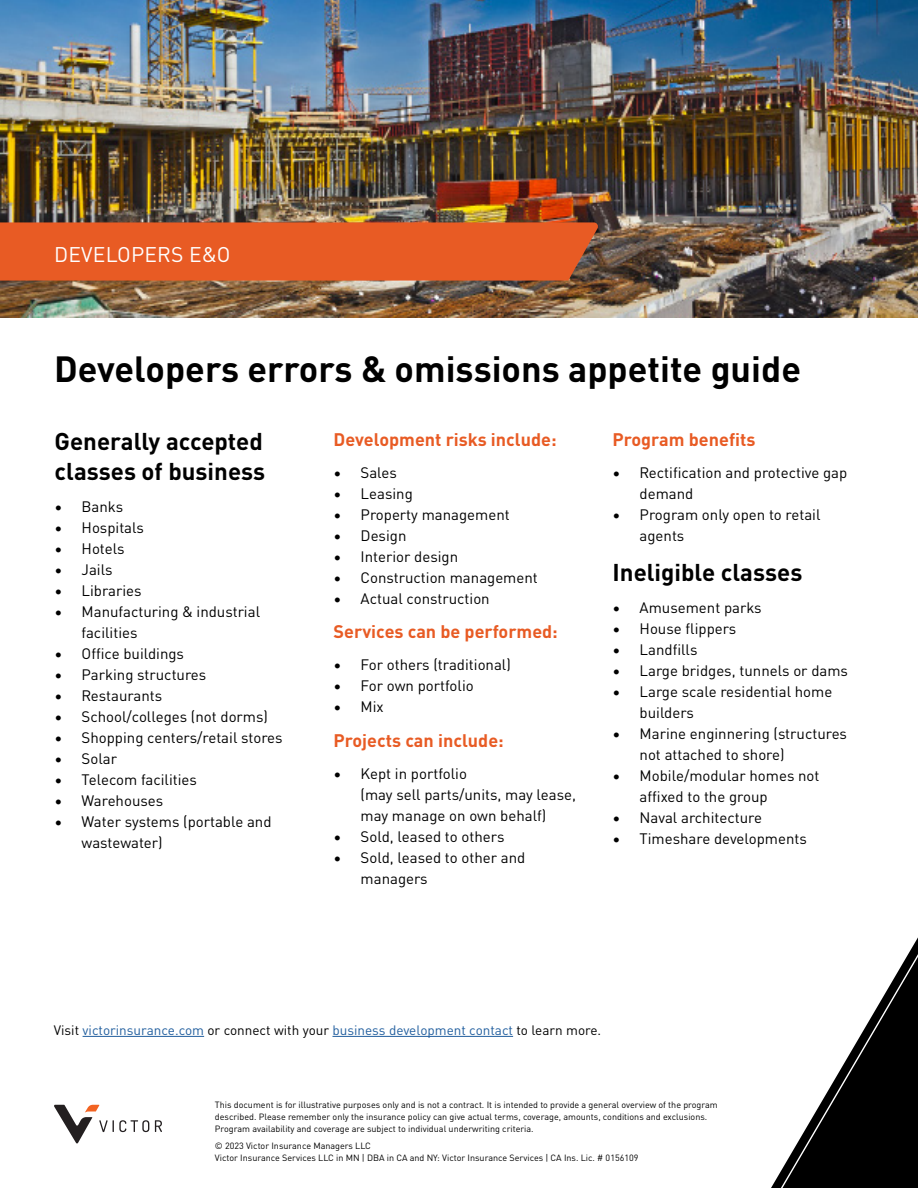
<style>
.page{position:relative;width:918px;height:1188px;background:#fff}
.page>*{position:absolute;margin:0;border:0;box-sizing:border-box;transform-origin:0 0}
.t1{font:700 36px "DINOT";color:#000}
.t2{font:700 24px/30px "DINOT";color:#000}
.t3{font:21px "DINOT";letter-spacing:.01em;color:#fff}
.t4{font:700 18px "DINOT";color:#e85b24}
.t5{font:15px/21px "DINOT";color:#000}
.t6{font:13.5px "DINOT";color:#215e9e}
.t7{font:9px/12px "DINOT";color:#000}
.s1{color:#000}
</style>
<div class="page">
<svg style="left:155px;top:1120px;width:7px;height:12px"></svg>
<svg style="left:54px;top:1105px;width:95px;height:38px"></svg>
<svg style="left:771px;top:937px;width:147px;height:251px"></svg>
<img style="left:0;top:0;width:918px;height:318px">
<div style="left:0;top:222px;width:599px;height:59px;background:#e85b24"></div>
<hr style="left:83px;top:1036px;width:121px;height:1px;background:#215e9e">
<hr style="left:332px;top:1036px;width:181px;height:1px;background:#215e9e">
<h3 class="t3" style="left:54px;top:238px;width:178px">DEVELOPERS E&amp;O</h3>
<h1 class="t1" style="left:54px;top:340px;width:749px">Developers errors &amp; omissions appetite guide</h1>
<h2 class="t2" style="left:55px;top:424px;width:212px">Generally accepted classes of business</h2>
<p class="t5" style="left:55px;top:495px;width:70px">• Banks</p>
<p class="t5" style="left:55px;top:516px;width:91px">• Hospitals</p>
<p class="t5" style="left:55px;top:537px;width:72px">• Hotels</p>
<p class="t5" style="left:55px;top:558px;width:60px">• Jails</p>
<p class="t5" style="left:55px;top:579px;width:89px">• Libraries</p>
<p class="t5" style="left:82px;top:600px;width:180px;text-indent:-27px">• Manufacturing &amp; industrial facilities</p>
<p class="t5" style="left:55px;top:642px;width:131px">• Office buildings</p>
<p class="t5" style="left:55px;top:663px;width:153px">• Parking structures</p>
<p class="t5" style="left:55px;top:684px;width:109px">• Restaurants</p>
<p class="t5" style="left:55px;top:705px;width:215px">• School/colleges (not dorms)</p>
<p class="t5" style="left:55px;top:726px;width:230px">• Shopping centers/retail stores</p>
<p class="t5" style="left:55px;top:747px;width:64px">• Solar</p>
<p class="t5" style="left:55px;top:768px;width:144px">• Telecom facilities</p>
<p class="t5" style="left:55px;top:789px;width:110px">• Warehouses</p>
<p class="t5" style="left:82px;top:810px;width:192px;text-indent:-27px">• Water systems (portable and wastewater)</p>
<p class="t4" style="left:334px;top:425px;width:225px">Development risks include:</p>
<p class="t5" style="left:334px;top:460px;width:65px">• Sales</p>
<p class="t5" style="left:334px;top:481px;width:81px">• Leasing</p>
<p class="t5" style="left:334px;top:502px;width:178px">• Property management</p>
<p class="t5" style="left:334px;top:523px;width:74px">• Design</p>
<p class="t5" style="left:334px;top:544px;width:126px">• Interior design</p>
<p class="t5" style="left:334px;top:565px;width:206px">• Construction management</p>
<p class="t5" style="left:334px;top:586px;width:158px">• Actual construction</p>
<p class="t4" style="left:334px;top:618px;width:226px">Services can be performed:</p>
<p class="t5" style="left:334px;top:653px;width:179px">• For others (traditional)</p>
<p class="t5" style="left:334px;top:674px;width:142px">• For own portfolio</p>
<p class="t5" style="left:334px;top:695px;width:52px">• Mix</p>
<p class="t4" style="left:334px;top:726px;width:172px">Projects can include:</p>
<p class="t5" style="left:361px;top:762px;width:217px;text-indent:-27px">• Kept in portfolio<br>(may sell parts/units, may lease, may manage on own behalf)</p>
<p class="t5" style="left:334px;top:825px;width:172px">• Sold, leased to others</p>
<p class="t5" style="left:361px;top:846px;width:166px;text-indent:-27px">• Sold, leased to other and managers</p>
<p class="t4" style="left:613px;top:425px;width:144px">Program benefits</p>
<p class="t5" style="left:640px;top:460px;width:209px;text-indent:-27px">• Rectification and protective gap demand</p>
<p class="t5" style="left:640px;top:502px;width:182px;text-indent:-27px">• Program only open to retail agents</p>
<h2 class="t2" style="left:613px;top:555px;width:191px">Ineligible classes</h2>
<p class="t5" style="left:613px;top:596px;width:151px">• Amusement parks</p>
<p class="t5" style="left:613px;top:617px;width:125px">• House flippers</p>
<p class="t5" style="left:613px;top:638px;width:86px">• Landfills</p>
<p class="t5" style="left:613px;top:659px;width:237px">• Large bridges, tunnels or dams</p>
<p class="t5" style="left:640px;top:680px;width:194px;text-indent:-27px">• Large scale residential home builders</p>
<p class="t5" style="left:640px;top:722px;width:209px;text-indent:-27px">• Marine enginnering (structures not attached to shore)</p>
<p class="t5" style="left:640px;top:764px;width:181px;text-indent:-27px">• Mobile/modular homes not affixed to the group</p>
<p class="t5" style="left:613px;top:806px;width:151px">• Naval architecture</p>
<p class="t5" style="left:613px;top:827px;width:196px">• Timeshare developments</p>
<p class="t6" style="left:54px;top:1019px;width:549px"><span class="s1">Visit</span> victorinsurance.com <span class="s1">or connect with your</span> business development contact <span class="s1">to learn more.</span></p>
<p class="t7" style="left:215px;top:1098px;width:504px">This document is for illustrative purposes only and is not a contract. It is intended to provide a general overview of the program described. Please remember only the insurance policy can give actual terms, coverage, amounts, conditions and exclusions.<br>Program availability and coverage are subject to individual underwriting criteria.</p>
<p class="t7" style="left:215px;top:1139px;width:425px">© 2023 Victor Insurance Managers LLC<br>Victor Insurance Services LLC in MN | DBA in CA and NY: Victor Insurance Services | CA Ins. Lic. # 0156109</p>
</div>
